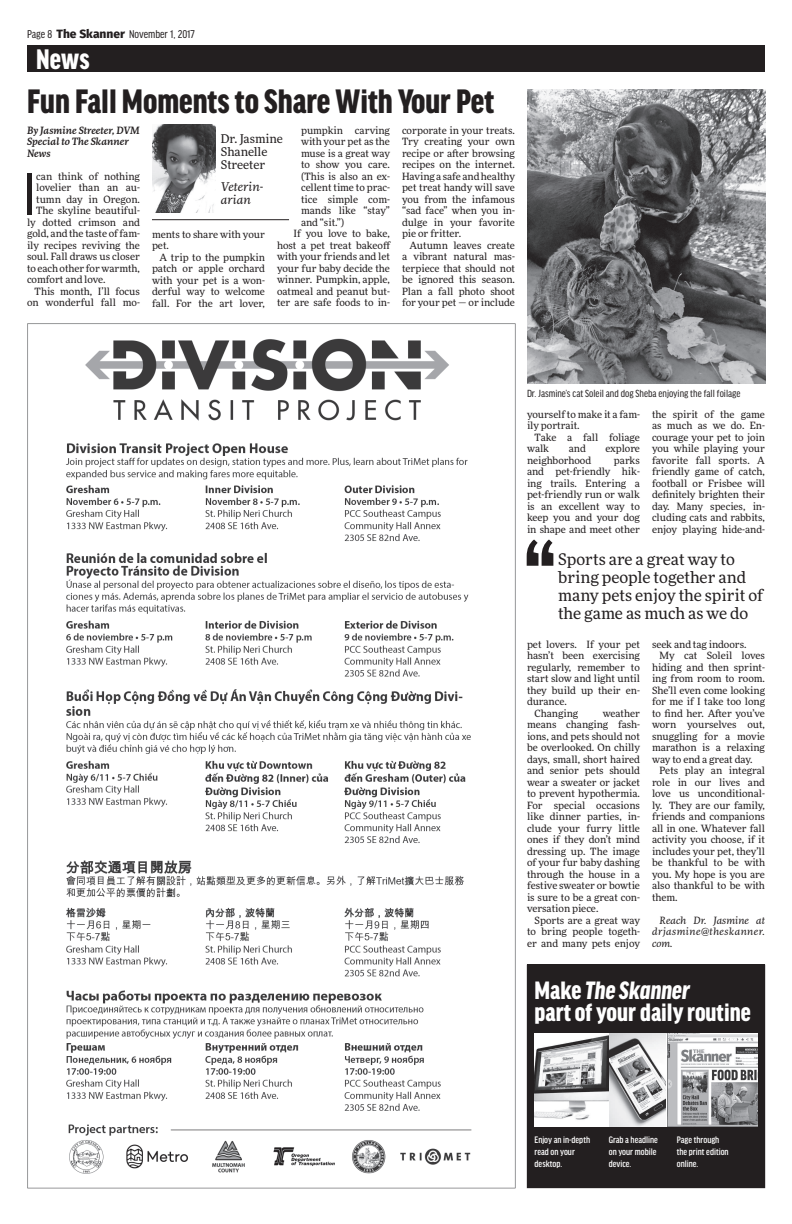
<style>
.page{position:relative;width:792px;height:1224px;background:#fff}
.page>*{position:absolute;margin:0;border:0;box-sizing:border-box;transform-origin:0 0}
.t1{font:500 condensed 147.5px "Good Headline Pro";color:#231f20}
.t2{font:condensed 62.8px "Good Headline Pro";color:#231f20}
.t3{font:900 condensed 36px "Good Headline Pro";color:#231f20}
.t4{font:900 condensed 30px "Good Headline Pro";color:#fff}
.t5{font:900 condensed 26.7px/21.8px "Good Headline Pro";color:#fff}
.t6{font:16px/18px "More Pro";color:#231f20}
.t7{font:condensed 12px "Good Headline Pro";color:#231f20}
.t8{font:12px/13px "More Pro";color:#231f20}
.t9{font:italic 12px/13px "More Pro";color:#231f20}
.t10{font:condensed 11px "Good Headline Pro";color:#231f20}
.t11{font:10px/11.5px "More Pro";color:#231f20;text-align:justify}
.t12{font:500 condensed 10px/12px "Good Headline Pro";color:#fff}
.t13{font:italic 500 10px/11.5px "More Pro";color:#231f20}
.t14{font:italic 10px/11.5px "More Pro";letter-spacing:.04em;color:#231f20;text-align:justify}
.s1{font-family:"Fira Sans";font-weight:800;font-stretch:normal}
.s2{font-style:italic}
</style>
<div class="page">
<div style="left:27px;top:45px;width:738px;height:27px;background:#231f20"></div>
<img style="left:527px;top:90px;width:238px;height:293px">
<img style="left:27px;top:324px;width:489px;height:865px">
<img style="left:152px;top:124px;width:63px;height:89px">
<hr style="left:152px;top:219px;width:137px;height:1px;background:#231f20">
<div style="left:527px;top:965px;width:238px;height:223px;background:#231f20"></div>
<img style="left:534px;top:1034px;width:133px;height:93px">
<svg style="left:667px;top:1034px;width:91px;height:93px;background:#b2b2b4"></svg>
<p class="t7" style="left:27px;top:29px;width:169px">Page 8 <span class="s1">The Skanner</span> November 1, 2017</p>
<h3 class="t4" style="left:36px;top:47px;width:55px">News</h3>
<h3 class="t3" style="left:27px;top:87px;width:469px">Fun Fall Moments to Share With Your Pet</h3>
<p class="t13" style="left:27px;top:125px;width:114px">By Jasmine Streeter, DVM<br>Special to The Skanner<br>News</p>
<h2 class="t2" style="left:23px;top:169px;width:15px">I</h2>
<p class="t11" style="left:36px;top:171px;width:105px">can think of nothing</p>
<p class="t11" style="left:36px;top:183px;width:105px">lovelier than an au-</p>
<p class="t11" style="left:36px;top:194px;width:105px">tumn day in Oregon.</p>
<p class="t11" style="left:36px;top:206px;width:105px">The skyline beautiful-</p>
<p class="t11" style="left:27px;top:217px;width:114px">ly dotted crimson and</p>
<p class="t11" style="left:27px;top:229px;width:115px">gold, and the taste of fam-</p>
<p class="t11" style="left:27px;top:240px;width:115px">ily recipes reviving the</p>
<p class="t11" style="left:27px;top:252px;width:114px">soul. Fall draws us closer</p>
<p class="t11" style="left:27px;top:263px;width:115px">to each other for warmth,</p>
<p class="t11" style="left:27px;top:275px;width:80px">comfort and love.</p>
<p class="t11" style="left:35px;top:286px;width:107px">This month, I’ll focus</p>
<p class="t11" style="left:27px;top:298px;width:115px">on wonderful fall mo-</p>
<p class="t11" style="left:301px;top:125px;width:90px">pumpkin carving</p>
<p class="t11" style="left:301px;top:137px;width:90px">with your pet as the</p>
<p class="t11" style="left:301px;top:148px;width:90px">muse is a great way</p>
<p class="t11" style="left:301px;top:160px;width:90px">to show you care.</p>
<p class="t11" style="left:301px;top:171px;width:90px">(This is also an ex-</p>
<p class="t11" style="left:301px;top:183px;width:90px">cellent time to prac-</p>
<p class="t11" style="left:301px;top:194px;width:90px">tice simple com-</p>
<p class="t11" style="left:301px;top:206px;width:90px">mands like “stay”</p>
<p class="t11" style="left:301px;top:217px;width:45px">and “sit.”)</p>
<p class="t11" style="left:294px;top:229px;width:98px">If you love to bake,</p>
<p class="t11" style="left:277px;top:240px;width:115px">host a pet treat bakeoff</p>
<p class="t11" style="left:277px;top:252px;width:114px">with your friends and let</p>
<p class="t11" style="left:277px;top:263px;width:115px">your fur baby decide the</p>
<p class="t11" style="left:277px;top:275px;width:114px">winner. Pumpkin, apple,</p>
<p class="t11" style="left:277px;top:286px;width:114px">oatmeal and peanut but-</p>
<p class="t11" style="left:277px;top:298px;width:114px">ter are safe foods to in-</p>
<p class="t8" style="left:221px;top:133px;width:64px">Dr. Jasmine<br>Shanelle<br>Streeter</p>
<p class="t9" style="left:221px;top:181px;width:44px">Veterin&shy;arian</p>
<p class="t11" style="left:152px;top:229px;width:115px">ments to share with your pet.</p>
<p class="t11" style="left:152px;top:252px;width:115px;text-indent:8px">A trip to the pumpkin patch or apple orchard with your pet is a won&shy;derful way to welcome fall. For the art lover,</p>
<p class="t11" style="left:402px;top:125px;width:115px">corporate in your treats.<br>Try creating your own recipe or after browsing recipes on the internet.<br>Having a safe and healthy pet treat handy will save you from the infamous “sad face” when you in&shy;dulge in your favorite pie or fritter.</p>
<p class="t11" style="left:402px;top:240px;width:115px;text-indent:8px">Autumn leaves create a vibrant natural mas&shy;terpiece that should not be ignored this season.<br>Plan a fall photo shoot for your pet — or include</p>
<p class="t10" style="left:527px;top:389px;width:215px">Dr. Jasmine’s cat Soleil and dog Sheba enjoying the fall foilage</p>
<p class="t11" style="left:527px;top:409px;width:115px">yourself to make it a fam&shy;ily portrait.</p>
<p class="t11" style="left:527px;top:432px;width:114px;text-indent:8px">Take a fall foliage walk</p>
<p class="t11" style="left:569px;top:444px;width:18px">and</p>
<p class="t11" style="left:605px;top:444px;width:36px">explore</p>
<p class="t11" style="left:527px;top:455px;width:66px">neighborhood</p>
<p class="t11" style="left:527px;top:455px;width:115px;text-indent:87px">parks and pet-friendly hik&shy;ing trails. Entering a pet-friendly run or walk is an excellent way to keep you and your dog in shape and meet other</p>
<p class="t11" style="left:652px;top:409px;width:115px">the spirit of the game as much as we do. En&shy;courage your pet to join you while playing your favorite fall sports. A friendly game of catch, football or Frisbee will definitely brighten their day. Many species, in&shy;cluding cats and rabbits, enjoy playing hide-and-</p>
<h1 class="t1" style="left:523px;top:536px;width:35px">“</h1>
<h3 class="t6" style="left:558px;top:551px;width:206px">Sports are a great way to bring people together and many pets enjoy the spirit of the game as much as we do</h3>
<p class="t11" style="left:527px;top:639px;width:114px">pet lovers. If your pet</p>
<p class="t11" style="left:527px;top:651px;width:115px">hasn’t been exercising</p>
<p class="t11" style="left:527px;top:662px;width:114px">regularly, remember to</p>
<p class="t11" style="left:527px;top:674px;width:114px">start slow and light until</p>
<p class="t11" style="left:527px;top:685px;width:114px">they build up their en-</p>
<p class="t11" style="left:527px;top:697px;width:41px">durance.</p>
<p class="t11" style="left:535px;top:708px;width:45px">Changing</p>
<p class="t11" style="left:527px;top:708px;width:115px;text-indent:76px">weather means changing fash&shy;ions, and pets should not be overlooked. On chilly days, small, short haired and senior pets should wear a sweater or jacket to prevent hypothermia.<br>For special occasions like dinner parties, in&shy;clude your furry little ones if they don’t mind dressing up. The image of your fur baby dashing through the house in a festive sweater or bowtie is sure to be a great con&shy;versation piece.</p>
<p class="t11" style="left:527px;top:915px;width:115px;text-indent:8px">Sports are a great way to bring people togeth&shy;er and many pets enjoy</p>
<p class="t11" style="left:652px;top:639px;width:96px">seek and tag indoors.</p>
<p class="t11" style="left:660px;top:651px;width:107px">My cat Soleil loves</p>
<p class="t11" style="left:652px;top:662px;width:114px">hiding and then sprint-</p>
<p class="t11" style="left:652px;top:674px;width:115px">ing from room to room.</p>
<p class="t11" style="left:652px;top:685px;width:115px">She’ll even come looking</p>
<p class="t11" style="left:652px;top:697px;width:115px">for me if I take too long</p>
<p class="t11" style="left:652px;top:708px;width:114px">to find her. After you’ve</p>
<p class="t11" style="left:652px;top:720px;width:115px">worn yourselves out,</p>
<p class="t11" style="left:652px;top:731px;width:115px">snuggling for a movie</p>
<p class="t11" style="left:652px;top:743px;width:114px">marathon is a relaxing</p>
<p class="t11" style="left:652px;top:754px;width:102px">way to end a great day.</p>
<p class="t11" style="left:660px;top:766px;width:107px">Pets play an integral</p>
<p class="t11" style="left:652px;top:777px;width:114px">role in our lives and</p>
<p class="t11" style="left:652px;top:789px;width:115px">love us unconditional-</p>
<p class="t11" style="left:652px;top:800px;width:115px">ly. They are our family,</p>
<p class="t11" style="left:652px;top:812px;width:115px">friends and companions</p>
<p class="t11" style="left:652px;top:823px;width:114px">all in one. Whatever fall</p>
<p class="t11" style="left:652px;top:835px;width:115px">activity you choose, if it</p>
<p class="t11" style="left:652px;top:846px;width:115px">includes your pet, they’ll</p>
<p class="t11" style="left:652px;top:858px;width:114px">be thankful to be with</p>
<p class="t11" style="left:652px;top:869px;width:114px">you. My hope is you are</p>
<p class="t11" style="left:652px;top:881px;width:114px">also thankful to be with</p>
<p class="t11" style="left:652px;top:892px;width:27px">them.</p>
<p class="t14" style="left:652px;top:915px;width:115px;text-indent:8px">Reach Dr. Jasmine at drjasmine@theskanner. com.</p>
<h3 class="t5" style="left:535px;top:980px;width:218px">Make <span class="s2">The Skanner<br></span>part of your daily routine</h3>
<p class="t12" style="left:609px;top:1134px;width:51px">Grab a headline on your mobile device.</p>
<p class="t12" style="left:535px;top:1134px;width:57px">Enjoy an in-depth read on your desktop.</p>
<p class="t12" style="left:677px;top:1134px;width:53px">Page through the print edition online.</p>
</div>
